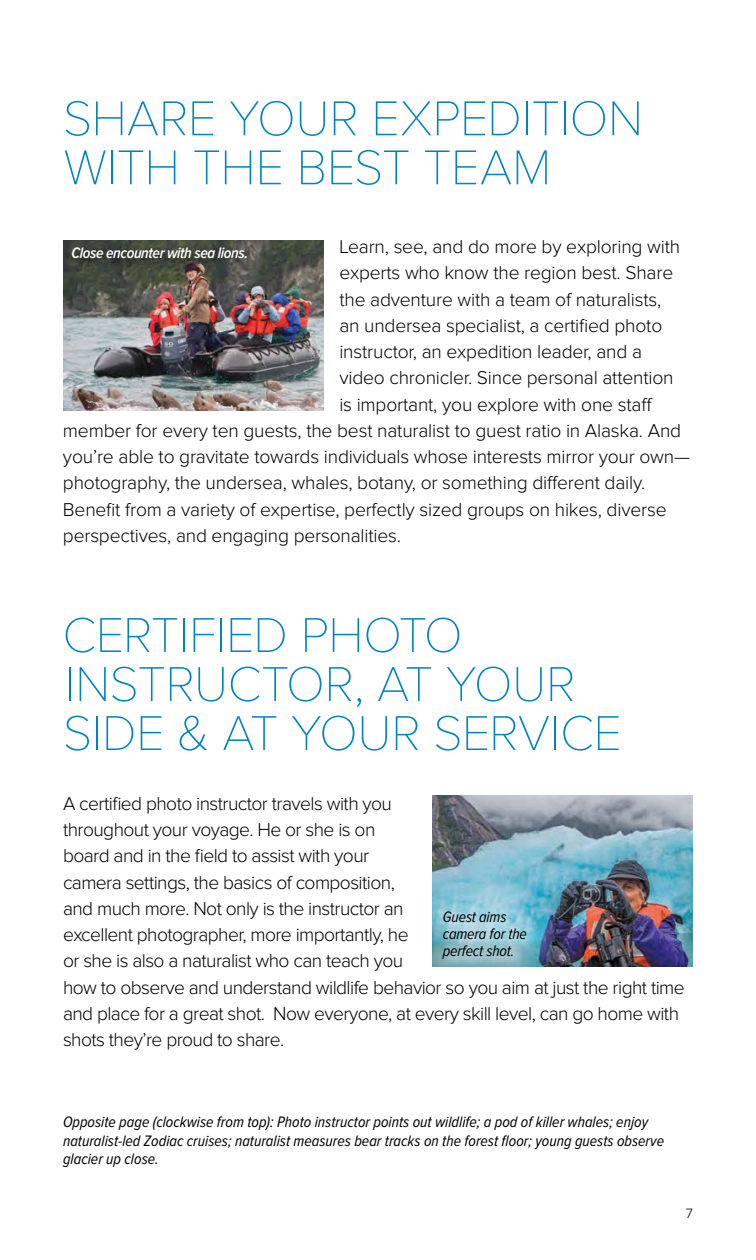
<style>
.page{position:relative;width:756px;height:1260px;background:#fff}
.page>*{position:absolute;margin:0;border:0;box-sizing:border-box;transform-origin:0 0}
.t1{font:100 50.75px/49px "Proxima Nova";letter-spacing:-.01em;color:#0083be}
.t2{font:300 19.25px "Proxima Nova";letter-spacing:-.01em;color:#000}
.t3{font:300 19.25px/26.2px "Proxima Nova";letter-spacing:-.03em;color:#000}
.t4{font:italic 15.75px/16.6px "Proxima Nova Cond";color:#000}
.t5{font:italic 600 15.75px "Proxima Nova Cond";letter-spacing:-.025em;color:#fff}
.t6{font:300 14px "Proxima Nova";color:#000}
</style>
<div class="page">
<img style="left:63px;top:240px;width:261px;height:170px">
<img style="left:432px;top:795px;width:261px;height:171px">
<div style="left:411px;top:880px;width:147px;height:110px;background:#fff;opacity:.85"></div>
<div style="left:67px;top:242px;width:192px;height:29px;background:#000;opacity:.75"></div>
<h1 class="t1" style="left:63px;top:95px;width:582px">SHARE YOUR EXPEDITION<br>WITH THE BEST TEAM</h1>
<p class="t2" style="left:339px;top:236px;width:342px">Learn, see, and do more by exploring with</p>
<p class="t2" style="left:339px;top:262px;width:335px">experts who know the region best. Share</p>
<p class="t2" style="left:339px;top:288px;width:323px">the adventure with a team of naturalists,</p>
<p class="t2" style="left:339px;top:315px;width:324px">an undersea specialist, a certified photo</p>
<p class="t2" style="left:339px;top:341px;width:304px">instructor, an expedition leader, and a</p>
<p class="t2" style="left:339px;top:367px;width:336px">video chronicler. Since personal attention</p>
<p class="t2" style="left:339px;top:393px;width:315px">is important, you explore with one staff</p>
<p class="t2" style="left:63px;top:420px;width:620px">member for every ten guests, the best naturalist to guest ratio in Alaska. And</p>
<p class="t2" style="left:63px;top:446px;width:629px">you’re able to gravitate towards individuals whose interests mirror your own—</p>
<p class="t2" style="left:63px;top:472px;width:584px">photography, the undersea, whales, botany, or something different daily.</p>
<p class="t2" style="left:63px;top:499px;width:605px">Benefit from a variety of expertise, perfectly sized groups on hikes, diverse</p>
<p class="t2" style="left:63px;top:525px;width:339px">perspectives, and engaging personalities.</p>
<p class="t5" style="left:72px;top:244px;width:178px">Close encounter with sea lions.</p>
<h1 class="t1" style="left:62px;top:612px;width:561px">CERTIFIED PHOTO<br>INSTRUCTOR, AT YOUR<br>SIDE &amp; AT YOUR SERVICE</h1>
<p class="t3" style="left:63px;top:791px;width:623px">A certified photo instructor travels with you<br>throughout your voyage. He or she is on<br>board and in the field to assist with your<br>camera settings, the basics of composition,<br>and much more. Not only is the instructor an<br>excellent photographer, more importantly, he<br>or she is also a naturalist who can teach you<br>how to observe and understand wildlife behavior so you aim at just the right time and place for a great shot. Now everyone, at every skill level, can go home with shots they’re proud to share.</p>
<p class="t4" style="left:443px;top:909px;width:86px">Guest aims camera for the perfect shot.</p>
<p class="t4" style="left:63px;top:1113px;width:603px;line-height:18.4px">Opposite page (clockwise from top): Photo instructor points out wildlife; a pod of killer whales; enjoy naturalist-led Zodiac cruises; naturalist measures bear tracks on the forest floor; young guests observe glacier up close.</p>
<p class="t6" style="left:686px;top:1206px;width:9px">7</p>
</div>
